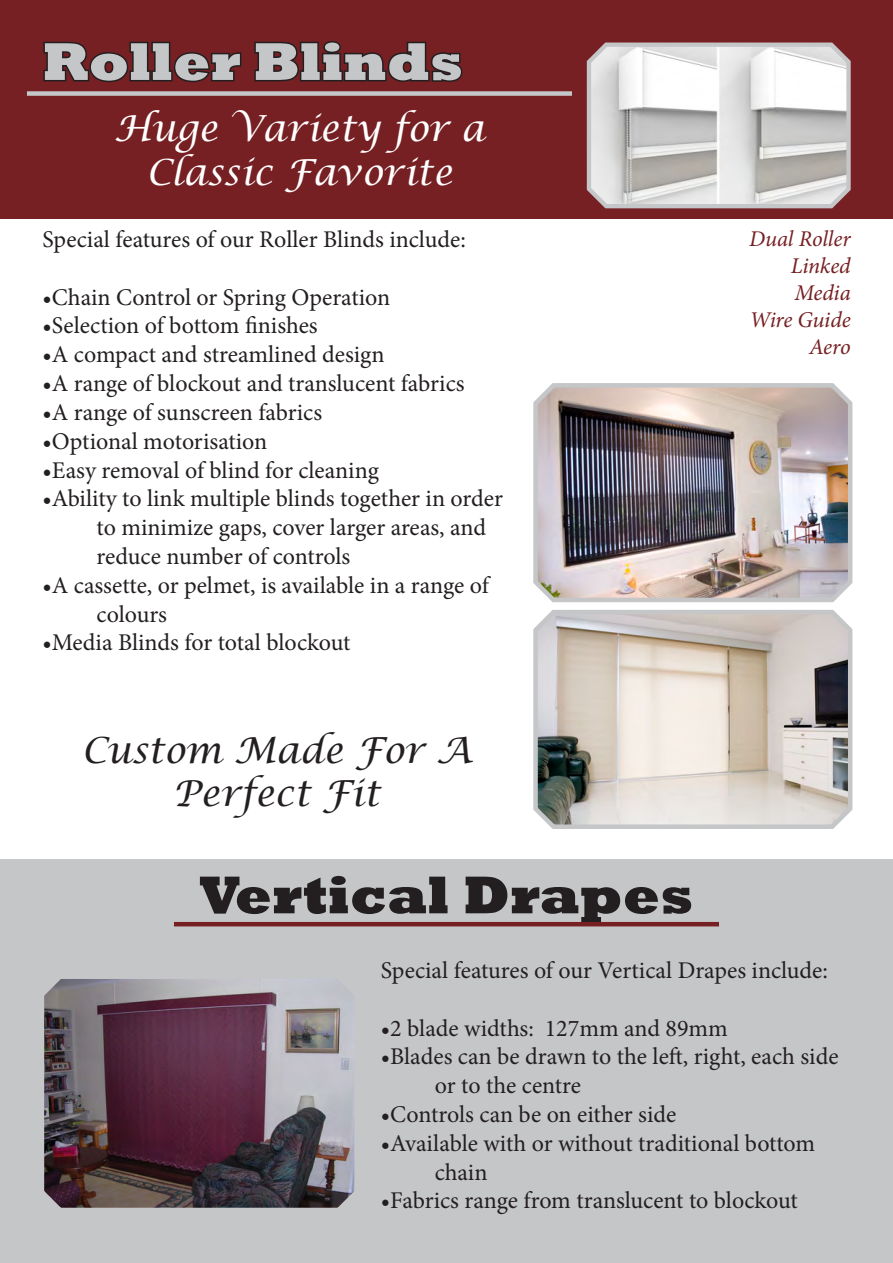
<style>
.page{position:relative;width:893px;height:1263px;background:#fff}
.page>*{position:absolute;margin:0;border:0;box-sizing:border-box;transform-origin:0 0}
.t1{font:800 54px "Rockwell";color:#231f20}
.t2{font:800 54px "Rockwell";color:#c5c6c8}
.t3{font:italic 36px "Lucida Calligraphy";color:#fff}
.t4{font:italic 36px/43.2px "Lucida Calligraphy";color:#231f20;text-align:center}
.t5{font:24px/28.8px "Minion Pro";color:#231f20}
.t6{font:italic 22.5px "Minion Pro";letter-spacing:-.01em;color:#762023}
</style>
<div class="page">
<div style="left:0;top:859px;width:893px;height:404px;background:#c5c6c8"></div>
<div style="left:0;top:0;width:893px;height:218px;background:#762023"></div>
<svg style="left:43px;top:41px;width:199px;height:42px"></svg>
<svg style="left:254px;top:41px;width:209px;height:41px"></svg>
<div style="left:27px;top:91px;width:545px;height:5px;background:#c5c6c8"></div>
<svg style="left:533px;top:609px;width:320px;height:220px;background:#cac3bc"></svg>
<img style="left:44px;top:979px;width:311px;height:229px">
<img style="left:533px;top:383px;width:320px;height:220px">
<hr style="left:174px;top:922px;width:545px;height:4px;background:#762023">
<svg style="left:586px;top:42px;width:265px;height:167px;background:#d4d2d1"></svg>
<p class="t2" style="left:43px;top:31px;width:422px">Roller Blinds</p>
<p class="t3" style="left:114px;top:107px;width:372px">Huge Variety for a</p>
<p class="t3" style="left:146px;top:150px;width:308px">Classic Favorite</p>
<p class="t5" style="left:43px;top:225px;width:425px">Special features of our Roller Blinds include:</p>
<p class="t5" style="left:43px;top:283px;width:349px">•Chain Control or Spring Operation</p>
<p class="t5" style="left:43px;top:312px;width:277px">•Selection of bottom finishes</p>
<p class="t5" style="left:43px;top:340px;width:344px">•A compact and streamlined design</p>
<p class="t5" style="left:43px;top:369px;width:424px">•A range of blockout and translucent fabrics</p>
<p class="t5" style="left:43px;top:398px;width:281px">•A range of sunscreen fabrics</p>
<p class="t5" style="left:43px;top:427px;width:226px">•Optional motorisation</p>
<p class="t5" style="left:43px;top:456px;width:338px">•Easy removal of blind for cleaning</p>
<p class="t5" style="left:97px;top:484px;width:408px;text-indent:-54px">•Ability to link multiple blinds together in order to minimize gaps, cover larger areas, and reduce number of controls</p>
<p class="t5" style="left:97px;top:571px;width:394px;text-indent:-54px">•A cassette, or pelmet, is available in a range of colours</p>
<p class="t5" style="left:43px;top:628px;width:309px">•Media Blinds for total blockout</p>
<p class="t4" style="left:82px;top:730px;width:391px">Custom Made For A<br>Perfect Fit</p>
<p class="t6" style="left:749px;top:223px;width:103px">Dual Roller</p>
<p class="t6" style="left:791px;top:250px;width:61px">Linked</p>
<p class="t6" style="left:795px;top:277px;width:58px">Media</p>
<p class="t6" style="left:749px;top:304px;width:103px">Wire Guide</p>
<p class="t6" style="left:809px;top:331px;width:43px">Aero</p>
<p class="t1" style="left:199px;top:864px;width:496px">Vertical Drapes</p>
<p class="t5" style="left:381px;top:956px;width:449px">Special features of our Vertical Drapes include:</p>
<p class="t5" style="left:381px;top:1014px;width:349px">•2 blade widths: 127mm and 89mm</p>
<p class="t5" style="left:435px;top:1042px;width:405px;text-indent:-54px">•Blades can be drawn to the left, right, each side or to the centre</p>
<p class="t5" style="left:381px;top:1100px;width:297px">•Controls can be on either side</p>
<p class="t5" style="left:435px;top:1129px;width:382px;text-indent:-54px">•Available with or without traditional bottom chain</p>
<p class="t5" style="left:381px;top:1186px;width:419px">•Fabrics range from translucent to blockout</p>
</div>
